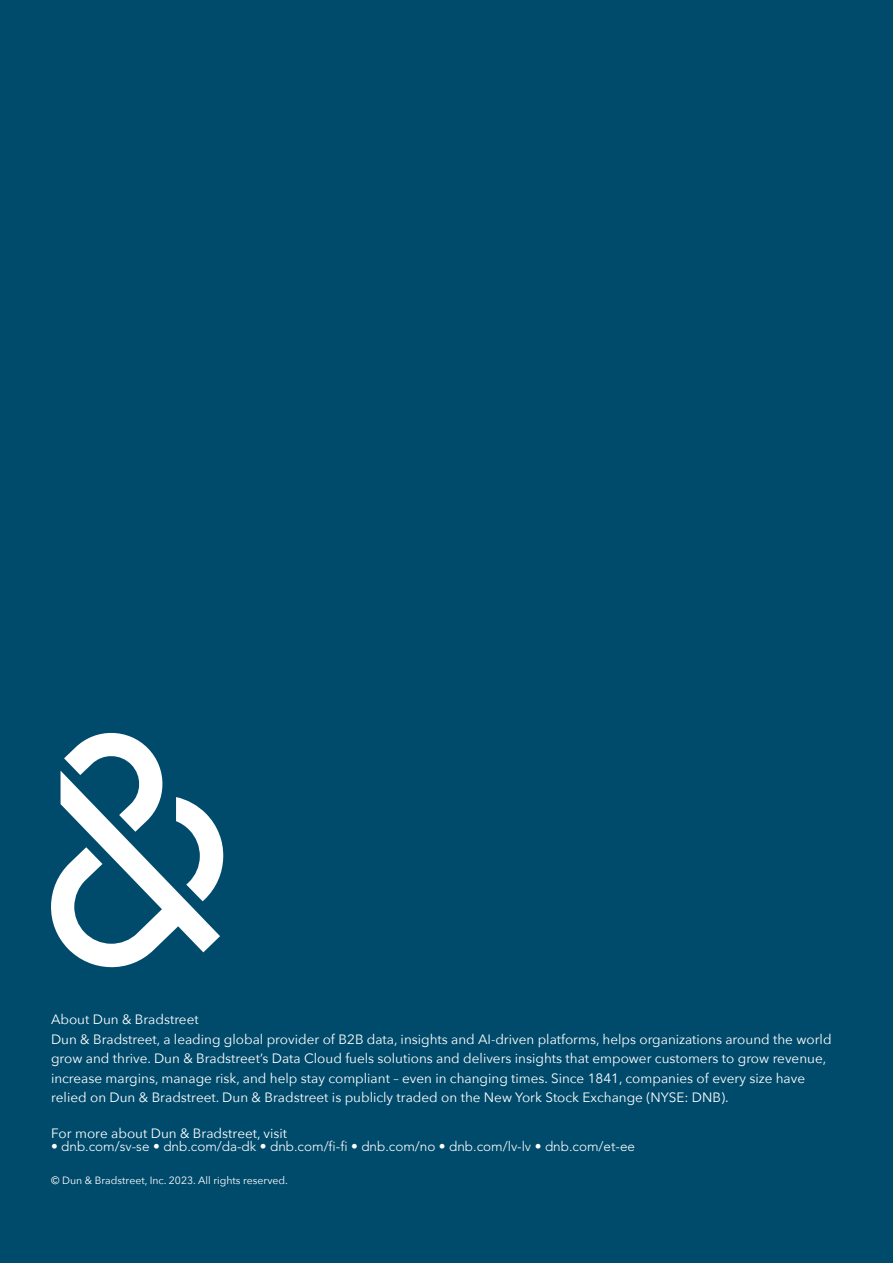
<style>
.page{position:relative;width:893px;height:1263px;background:#004b6c}
.page>*{position:absolute;margin:0;border:0;box-sizing:border-box;transform-origin:0 0}
.t1{font:13.5px/19.5px "Avenir Next";color:#fff}
.t2{font:300 13.5px "Avenir LT Std";color:#fff}
.t3{font:10.5px "Avenir Next";color:#fff}
</style>
<div class="page">
<svg style="left:51px;top:732px;width:173px;height:235px"></svg>
<p class="t1" style="left:51px;top:1009px;width:782px">About Dun &amp; Bradstreet<br>Dun &amp; Bradstreet, a leading global provider of B2B data, insights and AI-driven platforms, helps organizations around the world grow and thrive. Dun &amp; Bradstreet’s Data Cloud fuels solutions and delivers insights that empower customers to grow revenue, increase margins, manage risk, and help stay compliant – even in changing times. Since 1841, companies of every size have relied on Dun &amp; Bradstreet. Dun &amp; Bradstreet is publicly traded on the New York Stock Exchange (NYSE: DNB).</p>
<p class="t1" style="left:51px;top:1123px;width:238px">For more about Dun &amp; Bradstreet, visit</p>
<p class="t2" style="left:51px;top:1139px;width:585px">• dnb.com/sv-se • dnb.com/da-dk • dnb.com/fi-fi • dnb.com/no • dnb.com/lv-lv • dnb.com/et-ee</p>
<p class="t3" style="left:51px;top:1171px;width:238px">© Dun &amp; Bradstreet, Inc. 2023. All rights reserved.</p>
</div>
